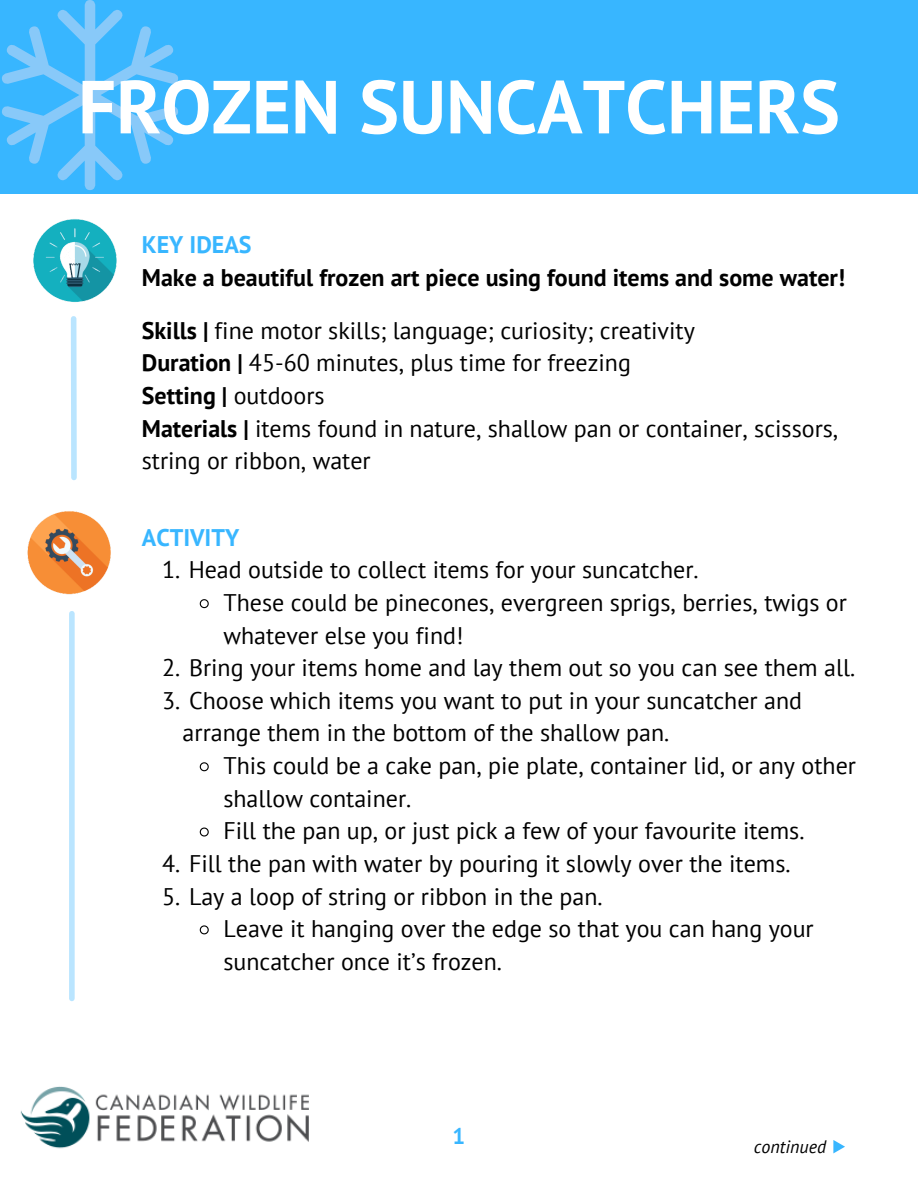
<style>
.page{position:relative;width:918px;height:1188px;background:#fff}
.page>*{position:absolute;margin:0;border:0;box-sizing:border-box;transform-origin:0 0}
.t1{font:700 75px "PT Sans";color:#fff}
.t2{font:24px/32.7px "PT Sans";color:#000}
.t3{font:700 24px "PT Sans";color:#000}
.t4{font:700 24px "PT Sans";color:#38b6ff}
.t5{font:700 22.5px "PT Sans";color:#38b6ff}
.t6{font:italic 18px "PT Sans";color:#000}
.s1{font-weight:700}
.s2{font-weight:400}
</style>
<div class="page">
<div style="left:0;top:0;width:918px;height:194px;background:#38b6ff"></div>
<svg style="left:199px;top:599px;width:10px;height:10px"></svg>
<svg style="left:199px;top:762px;width:10px;height:10px"></svg>
<svg style="left:199px;top:827px;width:10px;height:10px"></svg>
<svg style="left:199px;top:925px;width:10px;height:10px"></svg>
<img style="left:33px;top:219px;width:84px;height:83px">
<img style="left:27px;top:511px;width:84px;height:84px">
<div style="left:69px;top:614px;width:6px;height:384px;background:#bae5ff"></div>
<div style="left:71px;top:319px;width:6px;height:158px;background:#bae5ff"></div>
<svg style="left:833px;top:1140px;width:12px;height:13px"></svg>
<img style="left:20px;top:1086px;width:289px;height:63px">
<svg style="left:2px;top:0;width:176px;height:190px"></svg>
<p class="t1" style="left:78px;top:57px;width:763px">FROZEN SUNCATCHERS</p>
<p class="t4" style="left:142px;top:229px;width:111px">KEY IDEAS</p>
<p class="t3" style="left:142px;top:261px;width:705px">Make a beautiful frozen art piece using found items and some water!</p>
<p class="t2" style="left:142px;top:313px;width:555px"><span class="s1">Skills |</span> fine motor skills; language; curiosity; creativity</p>
<p class="t2" style="left:142px;top:346px;width:491px"><span class="s1">Duration |</span> 45-60 minutes, plus time for freezing</p>
<p class="t3" style="left:142px;top:380px;width:184px">Setting | <span class="s2">outdoors</span></p>
<p class="t2" style="left:142px;top:411px;width:698px"><span class="s1">Materials |</span> items found in nature, shallow pan or container, scissors, string or ribbon, water</p>
<p class="t4" style="left:142px;top:521px;width:99px">ACTIVITY</p>
<p class="t2" style="left:162px;top:553px;width:538px">1. Head outside to collect items for your suncatcher.</p>
<p class="t2" style="left:223px;top:586px;width:625px">These could be pinecones, evergreen sprigs, berries, twigs or whatever else you find!</p>
<p class="t2" style="left:162px;top:651px;width:695px">2. Bring your items home and lay them out so you can see them all.</p>
<p class="t2" style="left:183px;top:684px;width:621px;text-indent:-21px">3. Choose which items you want to put in your suncatcher and arrange them in the bottom of the shallow pan.</p>
<p class="t2" style="left:223px;top:749px;width:634px">This could be a cake pan, pie plate, container lid, or any other shallow container.</p>
<p class="t2" style="left:223px;top:814px;width:583px">Fill the pan up, or just pick a few of your favourite items.</p>
<p class="t2" style="left:162px;top:847px;width:630px">4. Fill the pan with water by pouring it slowly over the items.</p>
<p class="t2" style="left:162px;top:879px;width:442px">5. Lay a loop of string or ribbon in the pan.</p>
<p class="t2" style="left:223px;top:912px;width:592px">Leave it hanging over the edge so that you can hang your suncatcher once it’s frozen.</p>
<p class="t5" style="left:453px;top:1121px;width:14px">1</p>
<p class="t6" style="left:754px;top:1135px;width:74px">continued</p>
</div>
